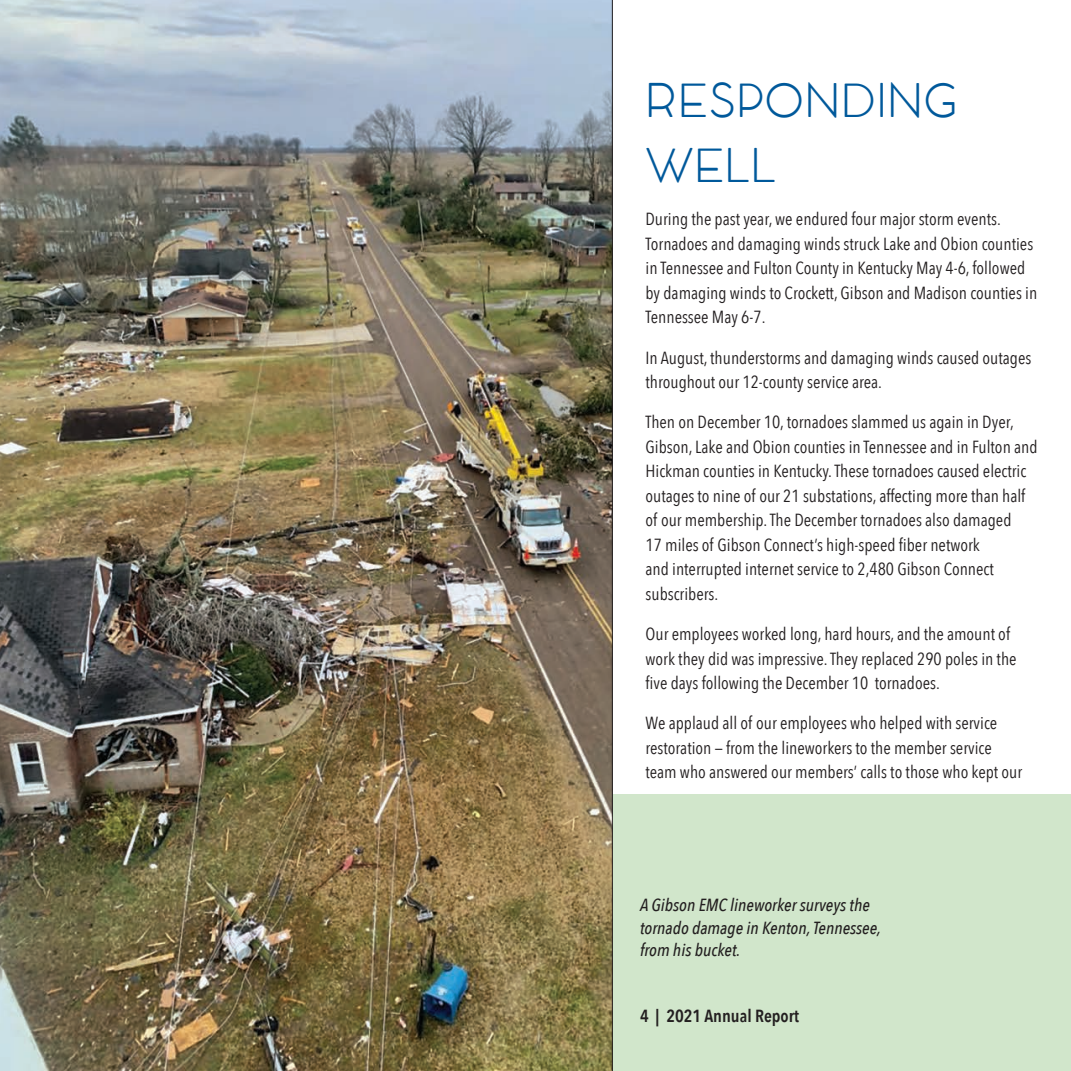
<style>
.page{position:relative;width:1071px;height:1071px;background:#fff}
.page>*{position:absolute;margin:0;border:0;box-sizing:border-box;transform-origin:0 0}
.t1{font:300 45.5px "COCOMAT";letter-spacing:.02em;color:#00599b}
.t2{font:17.5px/24.5px "Avenir Next Condensed";color:#231f20}
.t3{font:italic 500 17.5px/22.8px "Avenir Next Condensed";color:#231f20}
.t4{font:600 17.5px "Avenir Next Condensed";color:#231f20}
</style>
<div class="page">
<div style="left:532px;top:795px;width:539px;height:276px;background:#d1e6cb"></div>
<img style="left:0;top:0;width:613px;height:1071px">
<p class="t1" style="left:646px;top:75px;width:313px">RESPONDING</p>
<p class="t1" style="left:646px;top:139px;width:132px">WELL</p>
<p class="t2" style="left:646px;top:206px;width:393px">During the past year, we endured four major storm events.<br>Tornadoes and damaging winds struck Lake and Obion counties in Tennessee and Fulton County in Kentucky May 4-6, followed by damaging winds to Crockett, Gibson and Madison counties in Tennessee May 6-7.</p>
<p class="t2" style="left:646px;top:344px;width:387px">In August, thunderstorms and damaging winds caused outages throughout our 12-county service area.</p>
<p class="t2" style="left:646px;top:409px;width:394px">Then on December 10, tornadoes slammed us again in Dyer, Gibson, Lake and Obion counties in Tennessee and in Fulton and Hickman counties in Kentucky. These tornadoes caused electric outages to nine of our 21 substations, affecting more than half of our membership. The December tornadoes also damaged<br>17 miles of Gibson Connect’s high-speed fiber network<br>and interrupted internet service to 2,480 Gibson Connect subscribers.</p>
<p class="t2" style="left:646px;top:621px;width:373px">Our employees worked long, hard hours, and the amount of work they did was impressive. They replaced 290 poles in the five days following the December 10 tornadoes.</p>
<p class="t2" style="left:646px;top:710px;width:378px">We applaud all of our employees who helped with service restoration — from the lineworkers to the member service team who answered our members’ calls to those who kept our</p>
<p class="t3" style="left:640px;top:893px;width:243px">A Gibson EMC lineworker surveys the tornado damage in Kenton, Tennessee, from his bucket.</p>
<p class="t4" style="left:640px;top:1000px;width:161px">4 | 2021 Annual Report</p>
</div>
